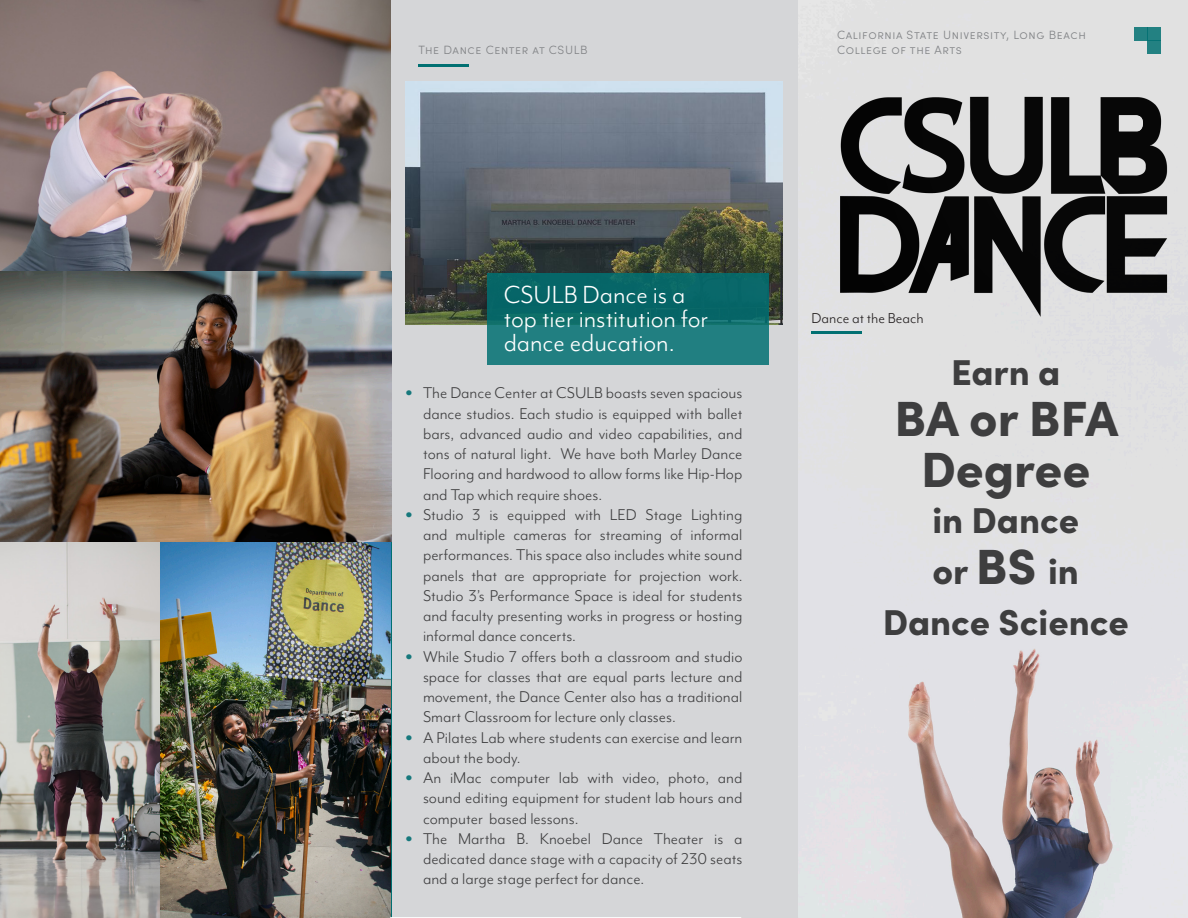
<style>
.page{position:relative;width:1188px;height:918px;background:#d5d6d8}
.page>*{position:absolute;margin:0;border:0;box-sizing:border-box;transform-origin:0 0}
.subheader-white{font:900 49.5px/51px "Sofia Pro";color:#3e3e3f;text-align:center}
.subheader-white-2{font:900 36px "Sofia Pro";color:#3e3e3f}
.bubble-text{font:28.5px/24px "Mr Eaves Mod OT";color:#fff}
.t1{font:18px/20.2px "Mr Eaves Mod OT";color:#3e3e3f;text-align:justify}
.t2{font:16.5px "Mr Eaves Mod OT";color:#231f20}
.page-caption{font:300 12px "Sofia Pro";letter-spacing:.05em;color:#808285}
.s1{font-family:"Sofia Pro";font-weight:700;font-size:16.5px;color:#16787c}
.s2{font-size:49.5px}
</style>
<div class="page">
<img style="left:0;top:542px;width:161px;height:376px">
<img style="left:161px;top:542px;width:229px;height:376px">
<hr style="left:390px;top:917px;width:351px;height:1px;background:#fff">
<img style="left:798px;top:0;width:390px;height:918px">
<hr style="left:812px;top:332px;width:50px;height:2px;background:#017072">
<div style="left:1148px;top:27px;width:13px;height:13px;background:#238182"></div>
<div style="left:1134px;top:27px;width:14px;height:13px;background:#238182"></div>
<div style="left:1148px;top:40px;width:13px;height:14px;background:#238182"></div>
<img style="left:826px;top:76px;width:348px;height:247px">
<img style="left:405px;top:82px;width:378px;height:242px">
<hr style="left:418px;top:64px;width:51px;height:3px;background:#017072">
<div style="left:487px;top:273px;width:282px;height:92px;background:linear-gradient(to bottom,#006060,#268485)"></div>
<img style="left:0;top:0;width:390px;height:271px">
<img style="left:0;top:271px;width:392px;height:271px">
<p class="page-caption" style="left:418px;top:41px;width:171px">The Dance Center at CSULB</p>
<p class="page-caption" style="left:837px;top:26px;width:250px">California State University, Long Beach</p>
<p class="page-caption" style="left:837px;top:41px;width:126px">College of the Arts</p>
<p class="bubble-text" style="left:504px;top:282px;width:183px">CSULB Dance is a</p>
<p class="bubble-text" style="left:504px;top:306px;width:206px">top tier institution for dance education.</p>
<p class="t1" style="left:423px;top:383px;width:321px;text-indent:-18px"><span class="s1">•</span> The Dance Center at CSULB boasts seven spacious dance studios. Each studio is equipped with ballet bars, advanced audio and video capabilities, and tons of natural light. We have both Marley Dance Flooring and hardwood to allow forms like Hip-Hop and Tap which require shoes.</p>
<p class="t1" style="left:423px;top:504px;width:321px;text-indent:-18px"><span class="s1">•</span> Studio 3 is equipped with LED Stage Lighting and multiple cameras for streaming of informal performances. This space also includes white sound panels that are appropriate for projection work.<br>Studio 3’s Performance Space is ideal for students and faculty presenting works in progress or hosting informal dance concerts.</p>
<p class="t1" style="left:423px;top:646px;width:321px;text-indent:-18px"><span class="s1">•</span> While Studio 7 offers both a classroom and studio space for classes that are equal parts lecture and movement, the Dance Center also has a traditional Smart Classroom for lecture only classes.</p>
<p class="t1" style="left:423px;top:727px;width:321px;text-indent:-18px"><span class="s1">•</span> A Pilates Lab where students can exercise and learn about the body.</p>
<p class="t1" style="left:423px;top:767px;width:321px;text-indent:-18px"><span class="s1">•</span> An iMac computer lab with video, photo, and sound editing equipment for student lab hours and computer based lessons.</p>
<p class="t1" style="left:423px;top:828px;width:321px;text-indent:-18px"><span class="s1">•</span> The Martha B. Knoebel Dance Theater is a dedicated dance stage with a capacity of 230 seats and a large stage perfect for dance.</p>
<p class="t2" style="left:812px;top:309px;width:114px">Dance at the Beach</p>
<p class="subheader-white-2" style="left:951px;top:344px;width:111px">Earn a</p>
<p class="subheader-white" style="left:894px;top:388px;width:225px">BA or BFA<br>Degree</p>
<p class="subheader-white-2" style="left:932px;top:492px;width:148px">in Dance</p>
<p class="subheader-white-2" style="left:932px;top:543px;width:148px">or <span class="s2">BS</span> in</p>
<p class="subheader-white-2" style="left:883px;top:594px;width:247px">Dance Science</p>
</div>
